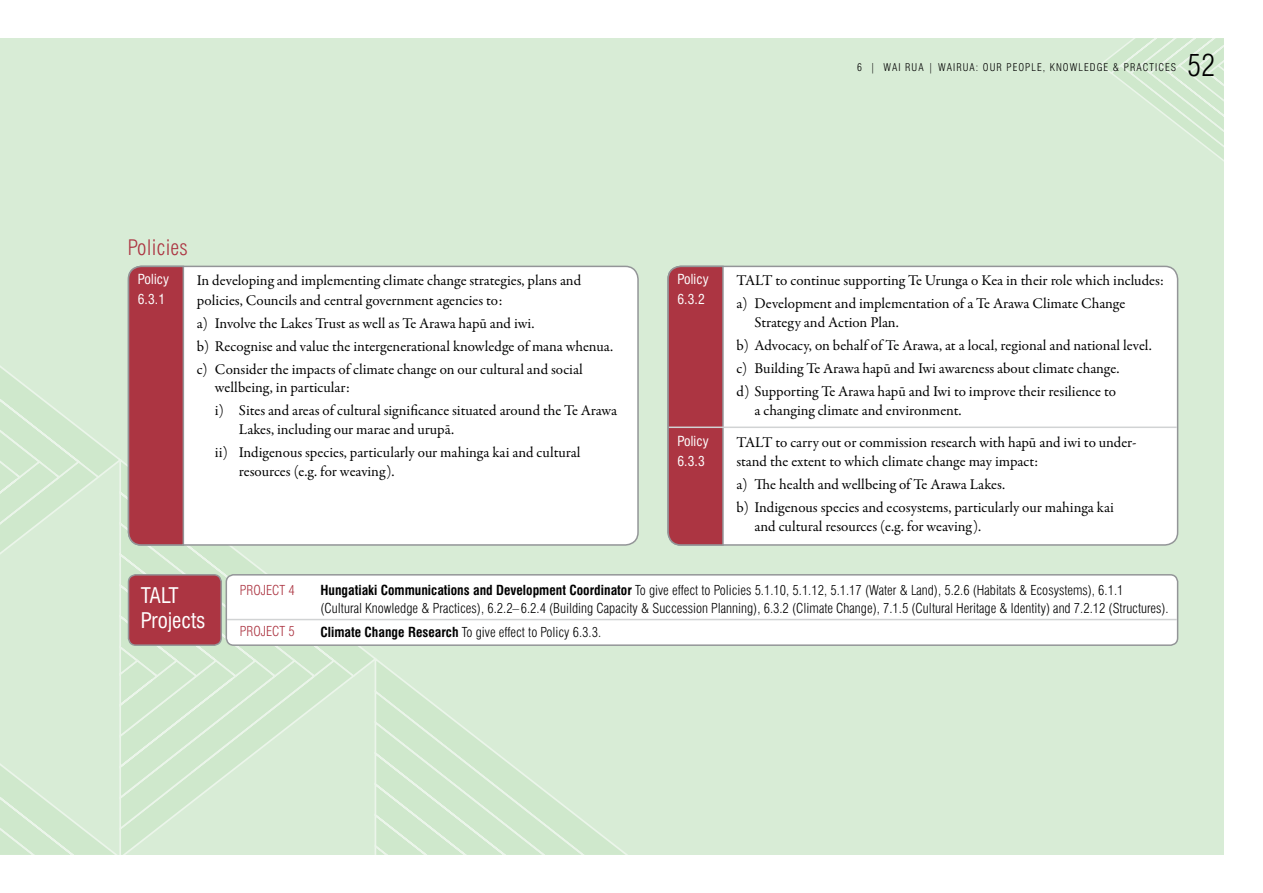
<style>
.page{position:relative;width:1263px;height:893px;background:#fff}
.page>*{position:absolute;margin:0;border:0;box-sizing:border-box;transform-origin:0 0}
.t1{font:300 condensed 30px "Swiss 721 BT";color:#000}
.t2{font:condensed 21px/25.2px "Swiss 721 BT";color:#fff}
.t3{font:300 condensed 21px "Swiss 721 BT";letter-spacing:.01em;color:#ac3542}
.t4{font:15px/23px "Garamond Premr Pro";letter-spacing:-.005em;color:#000}
.t5{font:300 condensed 13.5px/18px "Swiss 721 BT";color:#000}
.t6{font:condensed 13.5px/19.5px "Swiss 721 BT";letter-spacing:.01em;color:#fff}
.t7{font:300 condensed 13.5px "Swiss 721 BT";color:#ac3542}
.t8{font:300 condensed 10.5px "Swiss 721 BT";letter-spacing:.1em;color:#000}
.s1{font-weight:700}
</style>
<div class="page">
<div style="left:0;top:38px;width:1224px;height:817px;background:#d8ecd6"></div>
<svg style="left:1100px;top:38px;width:124px;height:123px"></svg>
<div style="left:128px;top:266px;width:510px;height:279px;background:#fff;border-radius:13px"></div>
<svg style="left:0;top:265px;width:592px;height:590px"></svg>
<div style="left:668px;top:266px;width:509px;height:279px;background:#fff;border-radius:13px"></div>
<div style="left:667px;top:266px;width:511px;height:280px;border:2px solid #939598;border-radius:13px"></div>
<svg style="left:667px;top:265px;width:57px;height:281px;background:#aa3e4a"></svg>
<hr style="left:669px;top:427px;width:55px;height:1px;background:#d1d3d4">
<hr style="left:724px;top:427px;width:453px;height:1px;background:#d1d3d4">
<div style="left:128px;top:575px;width:93px;height:70px;background:#ac3542;border-radius:7px"></div>
<div style="left:128px;top:574px;width:94px;height:72px;border:2px solid #939598;border-radius:7px"></div>
<div style="left:226px;top:575px;width:951px;height:70px;background:#fff;border-radius:7px"></div>
<div style="left:226px;top:574px;width:952px;height:72px;border:2px solid #939598;border-radius:7px"></div>
<hr style="left:227px;top:619px;width:85px;height:1px;background:#d1d3d4">
<hr style="left:312px;top:619px;width:865px;height:1px;background:#d1d3d4">
<p class="t8" style="left:857px;top:61px;width:286px">6 | Wai Rua | Wai rua: Our people, knowledge &amp; practic</p>
<p class="t8" style="left:1165px;top:61px;width:13px">es</p>
<h1 class="t1" style="left:1187px;top:47px;width:30px">52</h1>
<h2 class="t3" style="left:128px;top:235px;width:62px">Policies</h2>
<p class="t6" style="left:138px;top:270px;width:33px">Policy<br>6.3.1</p>
<p class="t4" style="left:197px;top:271px;width:386px;line-height:19.5px">In developing and implementing climate change strategies, plans and policies, Councils and central government agencies to:</p>
<p class="t4" style="left:197px;top:312px;width:418px">a) Involve the Lakes Trust as well as Te Arawa hapū and iwi.<br>b) Recognise and value the intergenerational knowledge of mana whenua. c) Consider the impacts of climate change on our cultural and social</p>
<p class="t4" style="left:215px;top:376px;width:404px">wellbeing, in particular:<br>i) Sites and areas of cultural significance situated around the Te Arawa</p>
<p class="t4" style="left:215px;top:418px;width:367px;text-indent:24px">Lakes, including our marae and urupā.<br>ii) Indigenous species, particularly our mahinga kai and cultural</p>
<p class="t4" style="left:239px;top:460px;width:157px">resources (e.g. for weaving).</p>
<p class="t6" style="left:677px;top:270px;width:33px">Policy<br>6.3.2</p>
<p class="t4" style="left:736px;top:269px;width:429px">TALT to continue supporting Te Urunga o Kea in their role which includes: a) Development and implementation of a Te Arawa Climate Change</p>
<p class="t4" style="left:736px;top:311px;width:417px;text-indent:18px">Strategy and Action Plan.<br>b) Advocacy, on behalf of Te Arawa, at a local, regional and national level. c) Building Te Arawa hapū and Iwi awareness about climate change.<br>d) Supporting Te Arawa hapū and Iwi to improve their resilience to</p>
<p class="t4" style="left:754px;top:399px;width:209px">a changing climate and environment.</p>
<p class="t6" style="left:677px;top:431px;width:33px">Policy<br>6.3.3</p>
<p class="t4" style="left:736px;top:433px;width:401px;line-height:19.5px">TALT to carry out or commission research with hapū and iwi to under&shy;stand the extent to which climate change may impact:</p>
<p class="t4" style="left:736px;top:473px;width:379px">a) The health and wellbeing of Te Arawa Lakes.<br>b) Indigenous species and ecosystems, particularly our mahinga kai</p>
<p class="t4" style="left:754px;top:515px;width:228px">and cultural resources (e.g. for weaving).</p>
<h2 class="t2" style="left:141px;top:582px;width:66px">TALT<br>Projects</h2>
<p class="t7" style="left:240px;top:582px;width:56px">PROJECT 4</p>
<p class="t5" style="left:320px;top:581px;width:850px"><span class="s1">Hungatiaki Communications and Development Coordinator</span> To give effect to Policies 5.1.10, 5.1.12, 5.1.17 (Water &amp; Land), 5.2.6 (Habitats &amp; Ecosystems), 6.1.1<br>(Cultural Knowledge &amp; Practices), 6.2.2–6.2.4 (Building Capacity &amp; Succession Planning), 6.3.2 (Climate Change), 7.1.5 (Cultural Heritage &amp; Identity) and 7.2.12 (Structures).</p>
<p class="t7" style="left:240px;top:623px;width:56px">PROJECT 5</p>
<p class="t5" style="left:320px;top:623px;width:282px"><span class="s1">Climate Change Research</span> To give effect to Policy 6.3.3.</p>
</div>
